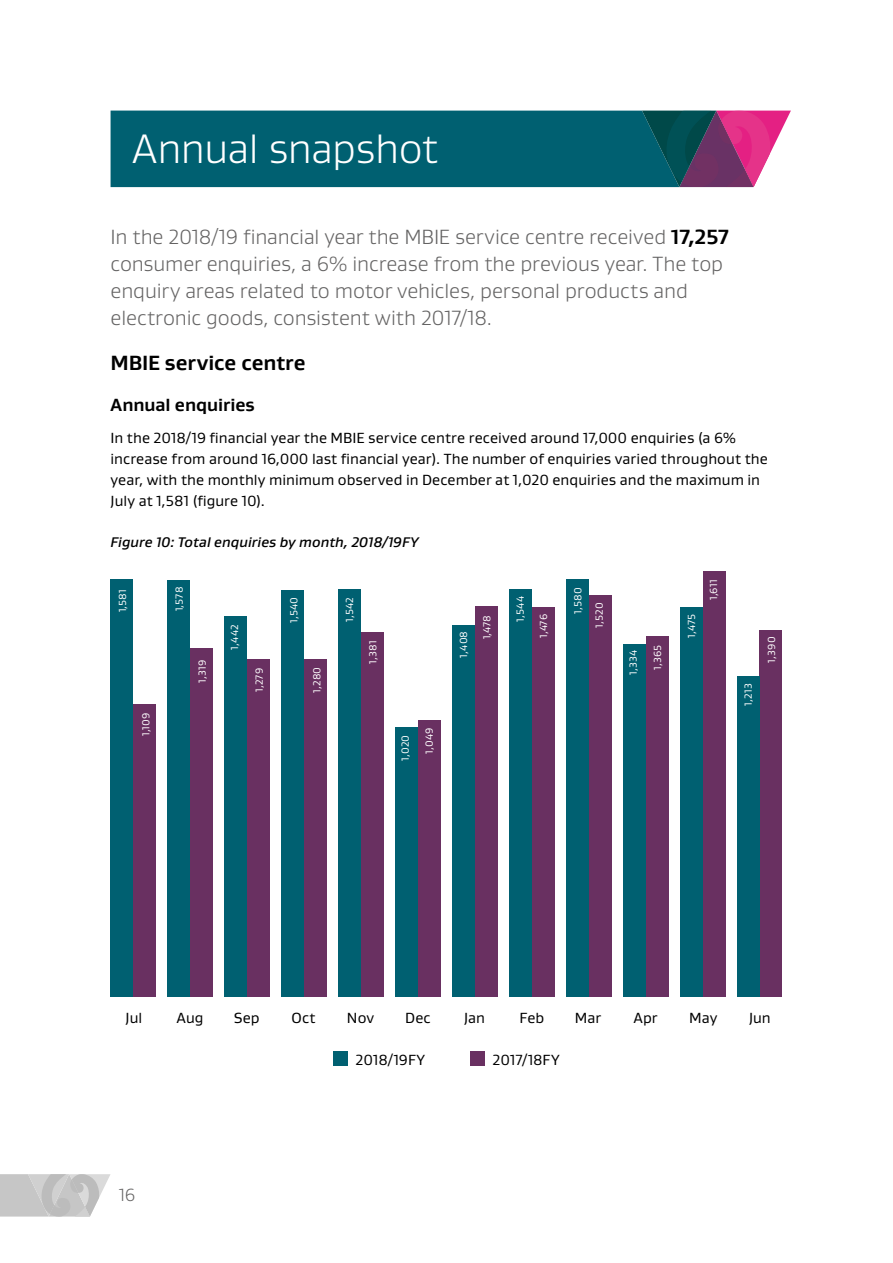
<style>
.page{position:relative;width:893px;height:1263px;background:#fff}
.page>*{position:absolute;margin:0;border:0;box-sizing:border-box;transform-origin:0 0}
.t1{font:300 42px "Gustan";letter-spacing:-.015em;color:#fff}
.t2{font:300 21px/27px "Gustan";letter-spacing:-.005em;color:#646363}
.t3{font:700 21px "Gustan";letter-spacing:-.005em;color:#000}
.t4{font:700 18px "Gustan";letter-spacing:-.005em;color:#000}
.t5{font:300 18px "Gustan";color:#646363}
.t6{font:15px/21px "Gustan";letter-spacing:.005em;color:#000}
.t7{font:italic 500 14.25px "Gustan";color:#000}
.t8{font:10.5px/21.3px "Gustan";letter-spacing:.01em;color:#fff}
.s1{font-weight:700;color:#000}
</style>
<div class="page">
<svg style="left:0;top:1174px;width:111px;height:42px;background:#cbcbcb"></svg>
<div style="left:133px;top:704px;width:23px;height:293px;background:#693061"></div>
<div style="left:190px;top:648px;width:23px;height:349px;background:#693061"></div>
<div style="left:247px;top:659px;width:23px;height:338px;background:#693061"></div>
<div style="left:304px;top:659px;width:23px;height:338px;background:#693061"></div>
<div style="left:361px;top:632px;width:23px;height:365px;background:#693061"></div>
<div style="left:418px;top:720px;width:23px;height:277px;background:#693061"></div>
<div style="left:475px;top:606px;width:23px;height:391px;background:#693061"></div>
<div style="left:532px;top:607px;width:23px;height:390px;background:#693061"></div>
<div style="left:589px;top:595px;width:23px;height:402px;background:#693061"></div>
<div style="left:646px;top:636px;width:22px;height:361px;background:#693061"></div>
<div style="left:703px;top:571px;width:22px;height:426px;background:#693061"></div>
<div style="left:760px;top:630px;width:22px;height:367px;background:#693061"></div>
<div style="left:111px;top:579px;width:22px;height:418px;background:#006071"></div>
<div style="left:167px;top:580px;width:23px;height:417px;background:#006071"></div>
<div style="left:224px;top:616px;width:23px;height:381px;background:#006071"></div>
<div style="left:281px;top:590px;width:23px;height:407px;background:#006071"></div>
<div style="left:338px;top:590px;width:23px;height:407px;background:#006071"></div>
<div style="left:395px;top:727px;width:23px;height:270px;background:#006071"></div>
<div style="left:452px;top:625px;width:23px;height:372px;background:#006071"></div>
<div style="left:509px;top:589px;width:23px;height:408px;background:#006071"></div>
<div style="left:566px;top:580px;width:23px;height:417px;background:#006071"></div>
<div style="left:623px;top:644px;width:23px;height:353px;background:#006071"></div>
<div style="left:680px;top:607px;width:23px;height:390px;background:#006071"></div>
<div style="left:737px;top:676px;width:23px;height:321px;background:#006071"></div>
<div style="left:333px;top:1051px;width:15px;height:15px;background:#006071"></div>
<div style="left:470px;top:1051px;width:15px;height:15px;background:#693061"></div>
<svg style="left:111px;top:111px;width:680px;height:76px;background:#195d73"></svg>
<h1 class="t1" style="left:132px;top:122px;width:308px">Annual snapshot</h1>
<p class="t2" style="left:111px;top:223px;width:620px">In the 2018/19 financial year the MBIE service centre received <span class="s1">17,257 </span>consumer enquiries, a 6% increase from the previous year. The top enquiry areas related to motor vehicles, personal products and electronic goods, consistent with 2017/18.</p>
<h2 class="t3" style="left:111px;top:349px;width:197px">MBIE service centre</h2>
<p class="t4" style="left:111px;top:393px;width:146px">Annual enquiries</p>
<p class="t6" style="left:111px;top:427px;width:659px">In the 2018/19 financial year the MBIE service centre received around 17,000 enquiries (a 6% increase from around 16,000 last financial year). The number of enquiries varied throughout the year, with the monthly minimum observed in December at 1,020 enquiries and the maximum in July at 1,581 (figure 10).</p>
<p class="t7" style="left:111px;top:532px;width:310px">Figure 10: Total enquiries by month, 2018/19FY</p>
<p class="t8" style="left:112px;top:612px;width:25px;rotate:-90deg">1,581</p>
<p class="t8" style="left:135px;top:736px;width:25px;rotate:-90deg">1,109</p>
<p class="t8" style="left:168px;top:611px;width:26px;rotate:-90deg">1,578</p>
<p class="t8" style="left:224px;top:650px;width:27px;rotate:-90deg">1,442</p>
<p class="t8" style="left:283px;top:623px;width:28px;rotate:-90deg">1,540</p>
<p class="t8" style="left:339px;top:622px;width:26px;rotate:-90deg">1,542</p>
<p class="t8" style="left:191px;top:683px;width:25px;rotate:-90deg">1,319</p>
<p class="t8" style="left:248px;top:692px;width:26px;rotate:-90deg">1,279</p>
<p class="t8" style="left:306px;top:693px;width:28px;rotate:-90deg">1,280</p>
<p class="t8" style="left:362px;top:664px;width:25px;rotate:-90deg">1,381</p>
<p class="t8" style="left:394px;top:761px;width:27px;rotate:-90deg">1,020</p>
<p class="t8" style="left:418px;top:753px;width:28px;rotate:-90deg">1,049</p>
<p class="t8" style="left:453px;top:657px;width:28px;rotate:-90deg">1,408</p>
<p class="t8" style="left:476px;top:639px;width:26px;rotate:-90deg">1,478</p>
<p class="t8" style="left:509px;top:622px;width:27px;rotate:-90deg">1,544</p>
<p class="t8" style="left:533px;top:638px;width:26px;rotate:-90deg">1,476</p>
<p class="t8" style="left:567px;top:628px;width:42px;text-indent:14px;rotate:-90deg">1,580<br>1,520</p>
<p class="t8" style="left:703px;top:600px;width:23px;rotate:-90deg">1,611</p>
<p class="t8" style="left:681px;top:638px;width:25px;rotate:-90deg">1,475</p>
<p class="t8" style="left:622px;top:675px;width:26px;rotate:-90deg">1,334</p>
<p class="t8" style="left:647px;top:670px;width:27px;rotate:-90deg">1,365</p>
<p class="t8" style="left:761px;top:662px;width:28px;rotate:-90deg">1,390</p>
<p class="t8" style="left:737px;top:706px;width:24px;rotate:-90deg">1,213</p>
<p class="t6" style="left:126px;top:1007px;width:18px">Jul</p>
<p class="t6" style="left:177px;top:1007px;width:29px">Aug</p>
<p class="t6" style="left:234px;top:1007px;width:27px">Sep</p>
<p class="t6" style="left:292px;top:1007px;width:25px">Oct</p>
<p class="t6" style="left:347px;top:1007px;width:29px">Nov</p>
<p class="t6" style="left:405px;top:1007px;width:27px">Dec</p>
<p class="t6" style="left:464px;top:1007px;width:22px">Jan</p>
<p class="t6" style="left:520px;top:1007px;width:26px">Feb</p>
<p class="t6" style="left:575px;top:1007px;width:28px">Mar</p>
<p class="t6" style="left:633px;top:1007px;width:26px">Apr</p>
<p class="t6" style="left:689px;top:1007px;width:30px">May</p>
<p class="t6" style="left:749px;top:1007px;width:23px">Jun</p>
<p class="t6" style="left:356px;top:1049px;width:71px">2018/19FY</p>
<p class="t6" style="left:493px;top:1049px;width:69px">2017/18FY</p>
<p class="t5" style="left:119px;top:1184px;width:18px">16</p>
</div>
